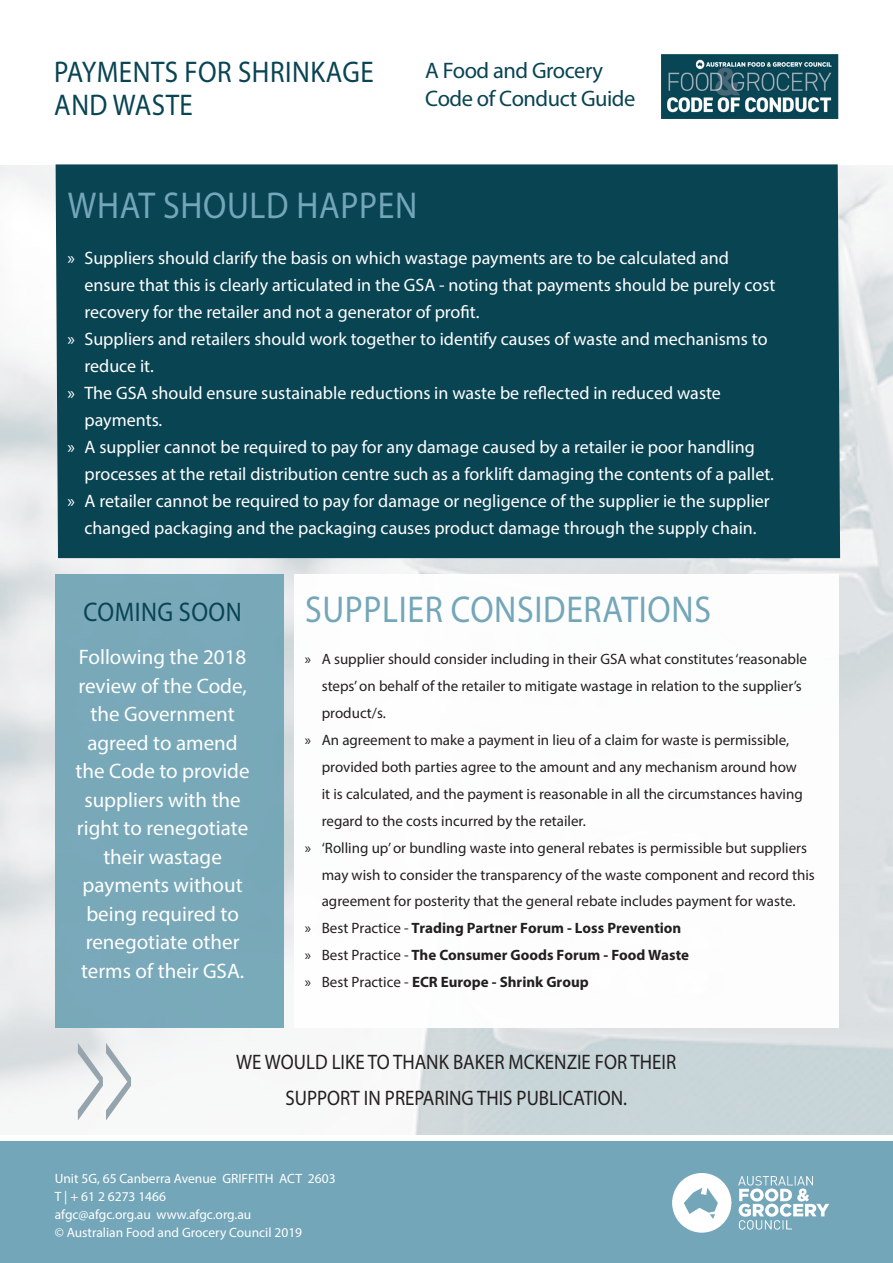
<style>
.page{position:relative;width:893px;height:1263px;background:#fff}
.page>*{position:absolute;margin:0;border:0;box-sizing:border-box;transform-origin:0 0}
.t1{font:145.8px "Myriad Pro";color:#95a4ad;scale:.37 1}
.t2{font:37.5px "Myriad Pro";letter-spacing:.02em;color:#73a6b8;scale:.9 1}
.t3{font:30px/33px "Myriad Pro";letter-spacing:.02em;color:#094453;scale:.9 1}
.t4{font:27px "Myriad Pro";letter-spacing:.02em;color:#094453;scale:.9 1}
.t5{font:22.5px/28.5px "Myriad Pro";letter-spacing:-.02em;color:#094453}
.t6{font:21px/28.5px "Myriad Pro";color:#fff;text-align:center}
.t7{font:21px/36px "Myriad Pro";color:#231f20;text-align:center;scale:.9 1}
.t8{font:18px/27px "Myriad Pro";color:#fff}
.t9{font:15px/27px "Myriad Pro";color:#231f20}
.t10{font:13.5px/18px "Myriad Pro";color:#fff}
.s1{font-weight:700}
</style>
<div class="page">
<img style="left:0;top:164px;width:893px;height:971px">
<div style="left:0;top:1141px;width:893px;height:122px;background:#73a6b8"></div>
<div style="left:56px;top:164px;width:784px;height:394px;background:#094453"></div>
<div style="left:294px;top:574px;width:545px;height:454px;background:#fff"></div>
<img style="left:664px;top:1170px;width:174px;height:66px">
<img style="left:661px;top:54px;width:177px;height:64px">
<div style="left:56px;top:574px;width:228px;height:454px;background:#73a6b7"></div>
<p class="t3" style="left:54px;top:55px;width:357px">PAYMENTS FOR SHRINKAGE<br>AND WASTE</p>
<p class="t5" style="left:425px;top:55px;width:212px">A Food and Grocery<br>Code of Conduct Guide</p>
<p class="t2" style="left:68px;top:182px;width:390px">WHAT SHOULD HAPPEN</p>
<p class="t8" style="left:84px;top:245px;width:692px;text-indent:-17px">» Suppliers should clarify the basis on which wastage payments are to be calculated and ensure that this is clearly articulated in the GSA - noting that payments should be purely cost recovery for the retailer and not a generator of profit.</p>
<p class="t8" style="left:84px;top:326px;width:684px;text-indent:-17px">» Suppliers and retailers should work together to identify causes of waste and mechanisms to reduce it.</p>
<p class="t8" style="left:84px;top:380px;width:638px;text-indent:-17px">» The GSA should ensure sustainable reductions in waste be reflected in reduced waste payments.</p>
<p class="t8" style="left:84px;top:434px;width:691px;text-indent:-17px">» A supplier cannot be required to pay for any damage caused by a retailer ie poor handling processes at the retail distribution centre such as a forklift damaging the contents of a pallet.</p>
<p class="t8" style="left:67px;top:488px;width:704px;text-align:center">» A retailer cannot be required to pay for damage or negligence of the supplier ie the supplier changed packaging and the packaging causes product damage through the supply chain.</p>
<p class="t4" style="left:83px;top:595px;width:177px">COMING SOON</p>
<p class="t6" style="left:76px;top:642px;width:176px">Following the 2018 review of the Code, the Government agreed to amend the Code to provide suppliers with the right to renegotiate their wastage payments without being required to renegotiate other terms of their GSA.</p>
<p class="t2" style="left:305px;top:586px;width:453px">SUPPLIER CONSIDERATIONS</p>
<p class="t9" style="left:322px;top:645px;width:487px;text-indent:-17px">» A supplier should consider including in their GSA what constitutes ‘reasonable steps’ on behalf of the retailer to mitigate wastage in relation to the supplier’s product/s.</p>
<p class="t9" style="left:322px;top:726px;width:482px;text-indent:-17px">» An agreement to make a payment in lieu of a claim for waste is permissible, provided both parties agree to the amount and any mechanism around how it is calculated, and the payment is reasonable in all the circumstances having regard to the costs incurred by the retailer.</p>
<p class="t9" style="left:322px;top:834px;width:495px;text-indent:-17px">» ‘Rolling up’ or bundling waste into general rebates is permissible but suppliers may wish to consider the transparency of the waste component and record this</p>
<p class="t9" style="left:305px;top:887px;width:492px;text-indent:17px">agreement for posterity that the general rebate includes payment for waste. » Best Practice - <span class="s1">Trading Partner Forum - Loss Prevention<br></span>» Best Practice - <span class="s1">The Consumer Goods Forum - Food Waste<br></span>» Best Practice - <span class="s1">ECR Europe - Shrink Group</span></p>
<p class="t1" style="left:74px;top:982px;width:165px">&gt;&gt;</p>
<p class="t7" style="left:236px;top:1043px;width:490px">WE WOULD LIKE TO THANK BAKER MCKENZIE FOR THEIR<br>SUPPORT IN PREPARING THIS PUBLICATION.</p>
<p class="t10" style="left:55px;top:1169px;width:282px">Unit 5G, 65 Canberra Avenue GRIFFITH ACT 2603</p>
<p class="t10" style="left:55px;top:1187px;width:249px">T | + 61 2 6273 1466<br>afgc@afgc.org.au www.afgc.org.au<br>© Australian Food and Grocery Council 2019</p>
</div>
